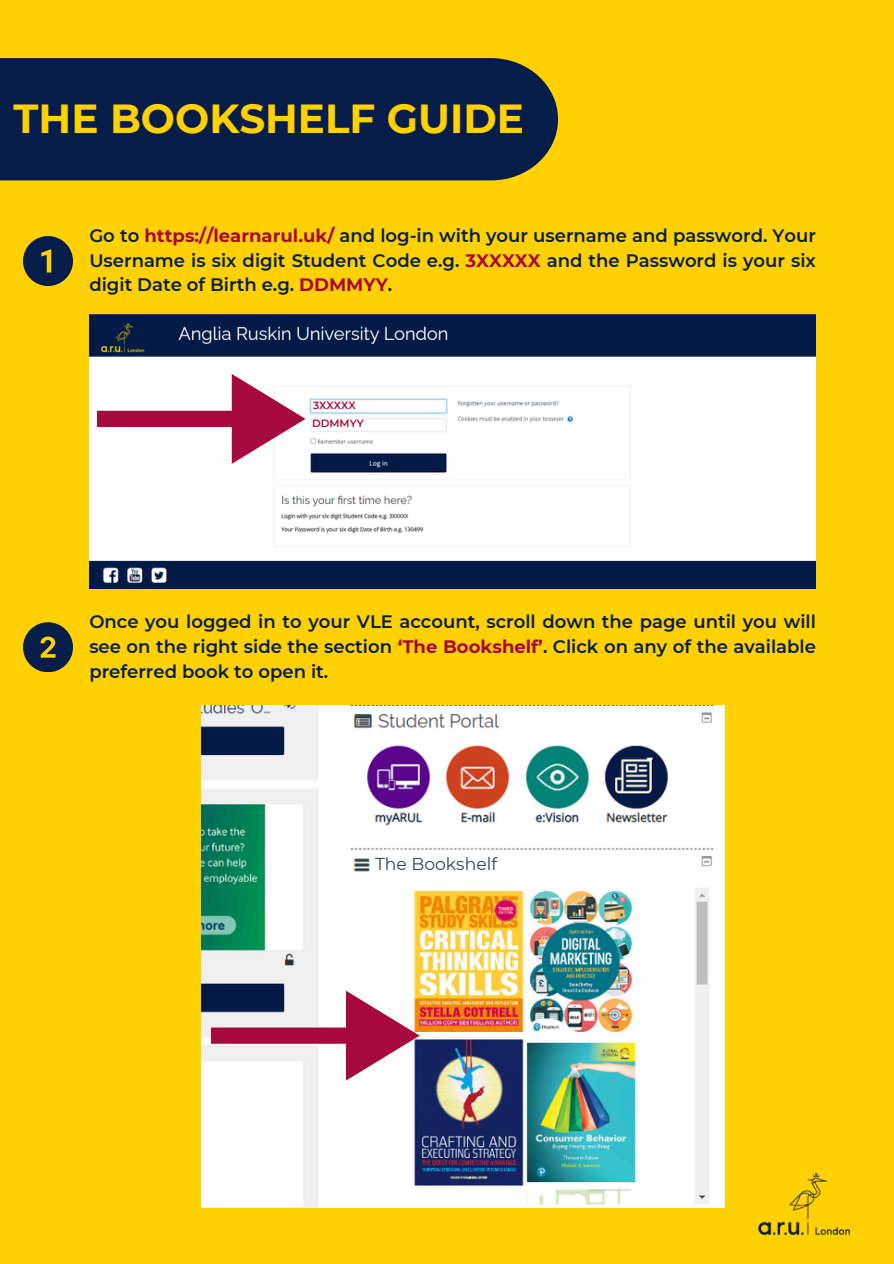
<style>
.page{position:relative;width:894px;height:1264px;background:#fff}
.page>*{position:absolute;margin:0;border:0;box-sizing:border-box;transform-origin:0 0}
.t1{font:700 40.5px "Montserrat";color:#ffd100}
.t2{font:600 18px/24.8px "Montserrat";color:#071d49;text-align:justify}
.t3{font:17.25px "Montserrat";color:#3a454b}
.t4{font:600 10.5px "Montserrat";color:#a6093d}
.s1{font-weight:700;color:#a6093d}
</style>
<div class="page">
<div style="left:0;top:0;width:893px;height:1263px;background:#ffd100"></div>
<div style="left:0;top:58px;width:558px;height:122px;background:#071d49"></div>
<svg style="left:23px;top:236px;width:49px;height:49px"></svg>
<img style="left:89px;top:314px;width:726px;height:274px">
<svg style="left:23px;top:622px;width:49px;height:49px"></svg>
<svg style="left:312px;top:402px;width:34px;height:8px"></svg>
<svg style="left:312px;top:421px;width:34px;height:8px"></svg>
<img style="left:201px;top:705px;width:523px;height:502px">
<svg style="left:211px;top:990px;width:208px;height:90px;background:#c89bad"></svg>
<img style="left:758px;top:1173px;width:92px;height:63px">
<svg style="left:97px;top:374px;width:208px;height:90px;background:#e4b6c5"></svg>
<div style="left:374px;top:849px;width:123px;height:40px;background:#fff"></div>
<h2 class="t1" style="left:14px;top:94px;width:512px">THE BOOKSHELF GUIDE</h2>
<p class="t2" style="left:89px;top:223px;width:728px">Go to <span class="s1">https://learnarul.uk/</span> and log-in with your username and password. Your Username is six digit Student Code e.g. <span class="s1">3XXXXX</span> and the Password is your six digit Date of Birth e.g. <span class="s1">DDMMYY</span>.</p>
<p class="t4" style="left:313px;top:399px;width:44px">3XXXXX</p>
<p class="t4" style="left:312px;top:417px;width:53px">DDMMYY</p>
<p class="t2" style="left:89px;top:609px;width:728px">Once you logged in to your VLE account, scroll down the page until you will see on the right side the section <span class="s1">‘The Bookshelf’</span>. Click on any of the available preferred book to open it.</p>
<p class="t3" style="left:375px;top:853px;width:124px">The Bookshelf</p>
</div>
